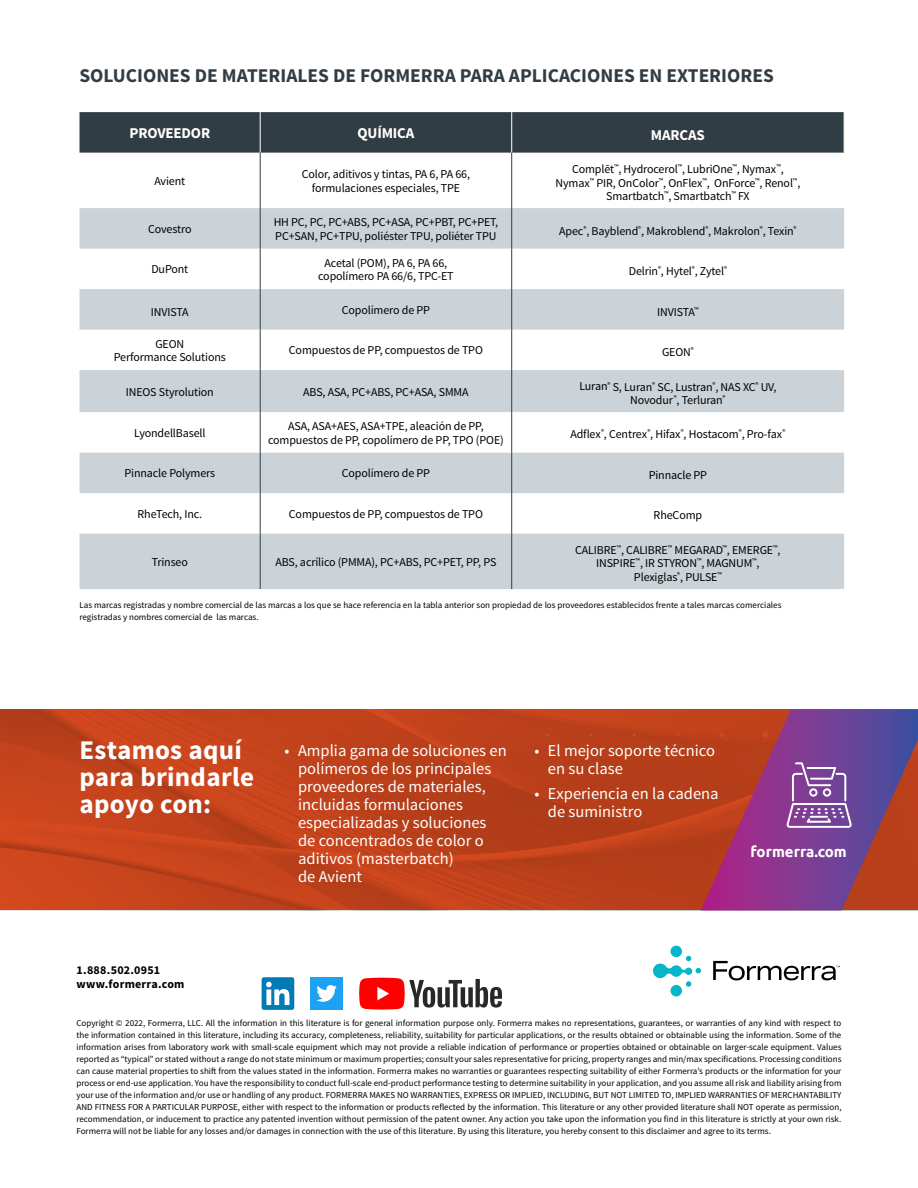
<style>
.page{position:relative;width:918px;height:1188px;background:#fff}
.page>*{position:absolute;margin:0;border:0;box-sizing:border-box;transform-origin:0 0}
.t1{font:700 27px/27px "Source Sans Pro";letter-spacing:.01em;color:#fff}
.t2{font:700 19.5px "Source Sans Pro";color:#313d44}
.t3{font:16.5px/18px "Source Sans Pro";color:#fff}
.t4{font:700 15px "Source Sans Pro";letter-spacing:-.01em;color:#fff}
.t5{font:700 15px "Ubuntu";color:#fff}
.t6{font:12px/13.5px "Source Sans Pro";letter-spacing:-.01em;color:#000;text-align:center}
.t7{font:700 12px/13.5px "Source Sans Pro";letter-spacing:.015em;color:#000}
.t8{font:9px/12px "Source Sans Pro";color:#000}
</style>
<div class="page">
<div style="left:80px;top:112px;width:764px;height:41px;background:#313d44"></div>
<svg style="left:80px;top:208px;width:764px;height:381px;fill:#cbd3d8"></svg>
<hr style="left:260px;top:112px;width:1px;height:41px;background:#fff">
<hr style="left:511px;top:112px;width:1px;height:41px;background:#fff">
<hr style="left:260px;top:153px;width:1px;height:55px;background:#313d44">
<hr style="left:511px;top:153px;width:1px;height:55px;background:#313d44">
<hr style="left:260px;top:208px;width:1px;height:41px;background:#313d44">
<hr style="left:511px;top:208px;width:1px;height:41px;background:#313d44">
<hr style="left:260px;top:249px;width:1px;height:40px;background:#313d44">
<hr style="left:511px;top:249px;width:1px;height:40px;background:#313d44">
<hr style="left:260px;top:289px;width:1px;height:41px;background:#313d44">
<hr style="left:511px;top:289px;width:1px;height:41px;background:#313d44">
<hr style="left:260px;top:330px;width:1px;height:40px;background:#313d44">
<hr style="left:511px;top:330px;width:1px;height:40px;background:#313d44">
<hr style="left:260px;top:370px;width:1px;height:42px;background:#313d44">
<hr style="left:511px;top:370px;width:1px;height:42px;background:#313d44">
<hr style="left:260px;top:412px;width:1px;height:41px;background:#313d44">
<hr style="left:511px;top:412px;width:1px;height:41px;background:#313d44">
<hr style="left:260px;top:453px;width:1px;height:40px;background:#313d44">
<hr style="left:511px;top:453px;width:1px;height:40px;background:#313d44">
<hr style="left:260px;top:493px;width:1px;height:41px;background:#313d44">
<hr style="left:511px;top:493px;width:1px;height:41px;background:#313d44">
<hr style="left:260px;top:534px;width:1px;height:55px;background:#313d44">
<hr style="left:511px;top:534px;width:1px;height:55px;background:#313d44">
<img style="left:0;top:710px;width:701px;height:200px">
<svg style="left:701px;top:710px;width:217px;height:200px"></svg>
<div style="left:262px;top:977px;width:32px;height:33px;background:#007bb6;border-radius:2px"></div>
<svg style="left:266px;top:982px;width:23px;height:23px"></svg>
<div style="left:310px;top:977px;width:33px;height:33px;background:#1da1f2"></div>
<svg style="left:316px;top:985px;width:21px;height:17px"></svg>
<svg style="left:359px;top:978px;width:143px;height:32px"></svg>
<svg style="left:653px;top:946px;width:48px;height:50px"></svg>
<svg style="left:713px;top:961px;width:127px;height:19px"></svg>
<h2 class="t2" style="left:80px;top:63px;width:696px">SOLUCIONES DE MATERIALES DE FORMERRA PARA APLICACIONES EN EXTERIORES</h2>
<h3 class="t4" style="left:129px;top:123px;width:82px">PROVEEDOR</h3>
<h3 class="t4" style="left:357px;top:123px;width:58px">QUÍMICA</h3>
<h3 class="t4" style="left:651px;top:125px;width:56px">MARCAS</h3>
<h3 class="t6" style="left:154px;top:174px;width:32px">Avient</h3>
<h3 class="t6" style="left:302px;top:168px;width:170px">Color, aditivos y tintas, PA 6, PA 66, formulaciones especiales, TPE</h3>
<h3 class="t6" style="left:555px;top:162px;width:246px">Complēt<sup>™</sup>, Hydrocerol<sup>™</sup>, LubriOne<sup>™</sup>, Nymax<sup>™</sup>,<br>Nymax<sup>™</sup> PIR, OnColor<sup>™</sup>, OnFlex<sup>™</sup>, OnForce<sup>™</sup>, Renol<sup>™</sup>,<br>Smartbatch<sup>™</sup>, Smartbatch<sup>™</sup> FX</h3>
<h3 class="t6" style="left:148px;top:222px;width:45px">Covestro</h3>
<h3 class="t6" style="left:274px;top:216px;width:226px;text-align:left">HH PC, PC, PC+ABS, PC+ASA, PC+PBT, PC+PET,<br>PC+SAN, PC+TPU, poliéster TPU, poliéter TPU</h3>
<h3 class="t6" style="left:559px;top:224px;width:239px">Apec<sup>®</sup>, Bayblend<sup>®</sup>, Makroblend<sup>®</sup>, Makrolon<sup>®</sup>, Texin<sup>®</sup></h3>
<h3 class="t6" style="left:151px;top:263px;width:38px">DuPont</h3>
<h3 class="t6" style="left:318px;top:256px;width:137px">Acetal (POM), PA 6, PA 66, copolímero PA 66/6, TPC-ET</h3>
<h3 class="t6" style="left:629px;top:264px;width:100px">Delrin<sup>®</sup>, Hytel<sup>®</sup>, Zytel<sup>®</sup></h3>
<h3 class="t6" style="left:151px;top:305px;width:39px">INVISTA</h3>
<h3 class="t6" style="left:342px;top:303px;width:90px">Copolímero de PP</h3>
<h3 class="t6" style="left:657px;top:305px;width:43px">INVISTA<sup>™</sup></h3>
<h3 class="t6" style="left:114px;top:337px;width:114px">GEON<br>Performance Solutions</h3>
<h3 class="t6" style="left:289px;top:344px;width:195px">Compuestos de PP, compuestos de TPO</h3>
<h3 class="t6" style="left:662px;top:345px;width:33px">GEON<sup>®</sup></h3>
<h3 class="t6" style="left:126px;top:385px;width:90px">INEOS Styrolution</h3>
<h3 class="t6" style="left:303px;top:385px;width:167px">ABS, ASA, PC+ABS, PC+ASA, SMMA</h3>
<h3 class="t6" style="left:579px;top:380px;width:199px">Luran<sup>®</sup> S, Luran<sup>®</sup> SC, Lustran<sup>®</sup>, NAS XC<sup>®</sup> UV,<br>Novodur<sup>®</sup>, Terluran<sup>®</sup></h3>
<h3 class="t6" style="left:134px;top:426px;width:73px">LyondellBasell</h3>
<h3 class="t6" style="left:268px;top:420px;width:237px">ASA, ASA+AES, ASA+TPE, aleación de PP, compuestos de PP, copolímero de PP, TPO (POE)</h3>
<h3 class="t6" style="left:570px;top:428px;width:216px">Adflex<sup>®</sup>, Centrex<sup>®</sup>, Hifax<sup>®</sup>, Hostacom<sup>®</sup>, Pro-fax<sup>®</sup></h3>
<h3 class="t6" style="left:124px;top:467px;width:92px">Pinnacle Polymers</h3>
<h3 class="t6" style="left:342px;top:467px;width:90px">Copolímero de PP</h3>
<h3 class="t6" style="left:649px;top:468px;width:60px">Pinnacle PP</h3>
<h3 class="t6" style="left:137px;top:507px;width:66px">RheTech, Inc.</h3>
<h3 class="t6" style="left:289px;top:507px;width:195px">Compuestos de PP, compuestos de TPO</h3>
<h3 class="t6" style="left:654px;top:509px;width:50px">RheComp</h3>
<h3 class="t6" style="left:152px;top:555px;width:38px">Trinseo</h3>
<h3 class="t6" style="left:276px;top:555px;width:222px">ABS, acrílico (PMMA), PC+ABS, PC+PET, PP, PS</h3>
<h3 class="t6" style="left:575px;top:543px;width:207px">CALIBRE<sup>™</sup>, CALIBRE<sup>™</sup> MEGARAD<sup>™</sup>, EMERGE<sup>™</sup>,<br>INSPIRE<sup>™</sup>, IR STYRON<sup>™</sup>, MAGNUM<sup>™</sup>,<br>Plexiglas<sup>®</sup>, PULSE<sup>™</sup></h3>
<p class="t8" style="left:80px;top:599px;width:704px">Las marcas registradas y nombre comercial de las marcas a los que se hace referencia en la tabla anterior son propiedad de los proveedores establecidos frente a tales marcas comerciales registradas y nombres comercial de las marcas.</p>
<h1 class="t1" style="left:80px;top:738px;width:176px">Estamos aquí para brindarle apoyo con:</h1>
<h3 class="t3" style="left:298px;top:742px;width:210px;text-indent:-13px">• Amplia gama de soluciones en polímeros de los principales proveedores de materiales, incluidas formulaciones especializadas y soluciones de concentrados de color o aditivos (masterbatch)<br>de Avient</h3>
<h3 class="t3" style="left:548px;top:742px;width:169px;text-indent:-13px">• El mejor soporte técnico en su clase</h3>
<h3 class="t3" style="left:548px;top:785px;width:172px;text-indent:-13px">• Experiencia en la cadena de suministro</h3>
<h3 class="t5" style="left:750px;top:842px;width:98px">formerra.com</h3>
<h3 class="t7" style="left:77px;top:964px;width:110px">1.888.502.0951 www.formerra.com</h3>
<p class="t8" style="left:77px;top:1017px;width:767px;text-align:justify">Copyright © 2022, Formerra, LLC. All the information in this literature is for general information purpose only. Formerra makes no representations, guarantees, or warranties of any kind with respect to the information contained in this literature, including its accuracy, completeness, reliability, suitability for particular applications, or the results obtained or obtainable using the information. Some of the information arises from laboratory work with small-scale equipment which may not provide a reliable indication of performance or properties obtained or obtainable on larger-scale equipment. Values reported as “typical” or stated without a range do not state minimum or maximum properties; consult your sales representative for pricing, property ranges and min/max specifications. Processing conditions can cause material properties to shift from the values stated in the information. Formerra makes no warranties or guarantees respecting suitability of either Formerra’s products or the information for your process or end-use application. You have the responsibility to conduct full-scale end-product performance testing to determine suitability in your application, and you assume all risk and liability arising from your use of the information and/or use or handling of any product. FORMERRA MAKES NO WARRANTIES, EXPRESS OR IMPLIED, INCLUDING, BUT NOT LIMITED TO, IMPLIED WARRANTIES OF MERCHANTABILITY AND FITNESS FOR A PARTICULAR PURPOSE, either with respect to the information or products reflected by the information. This literature or any other provided literature shall NOT operate as permission, recommendation, or inducement to practice any patented invention without permission of the patent owner. Any action you take upon the information you find in this literature is strictly at your own risk.<br>Formerra will not be liable for any losses and/or damages in connection with the use of this literature. By using this literature, you hereby consent to this disclaimer and agree to its terms.</p>
</div>
